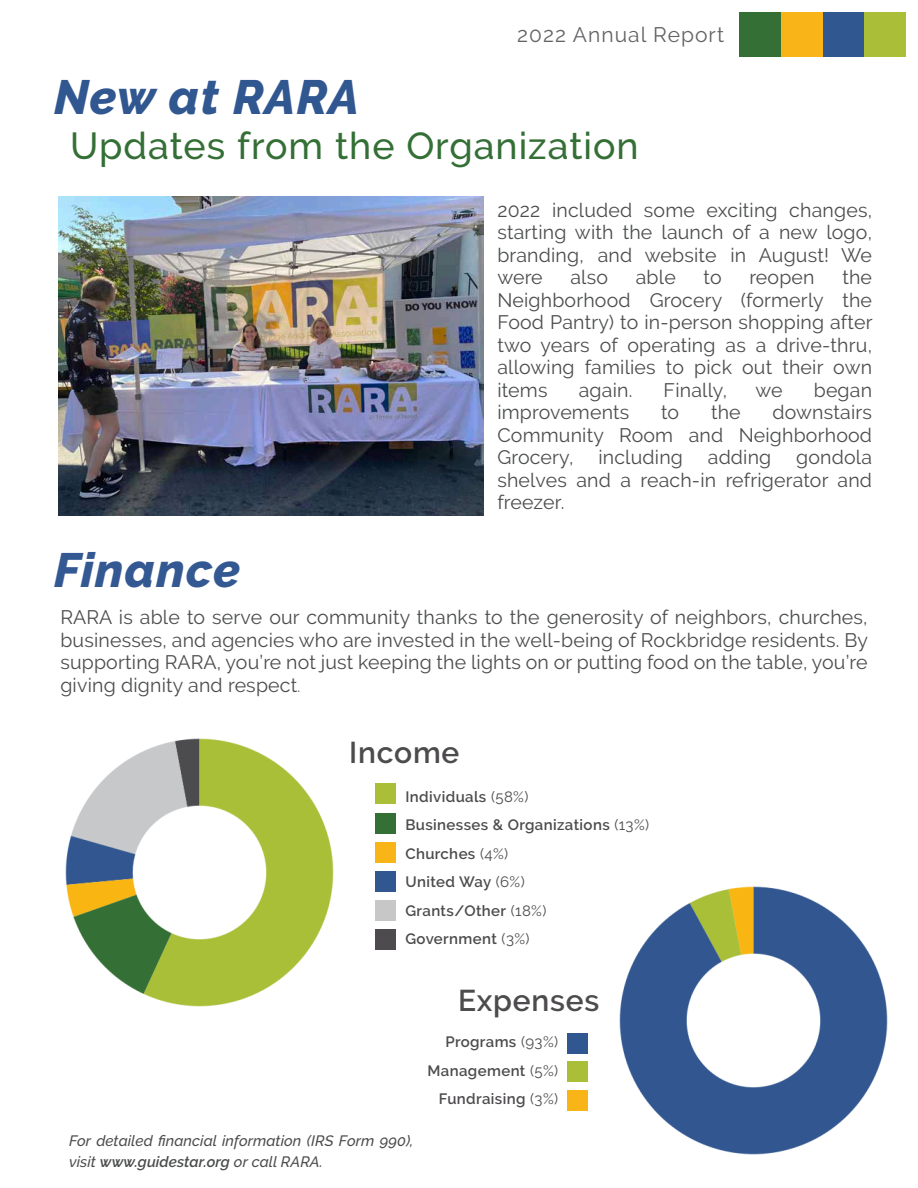
<style>
.page{position:relative;width:918px;height:1188px;background:#fff}
.page>*{position:absolute;margin:0;border:0;box-sizing:border-box;transform-origin:0 0}
.t1{font:italic 800 48px "Raleway";letter-spacing:.015em;color:#315791}
.t2{font:italic 800 48px "Raleway";letter-spacing:.025em;color:#345891}
.t3{font:500 37.5px "Raleway";letter-spacing:.025em;color:#346f36}
.t4{font:600 30px "Raleway";letter-spacing:.025em;color:#4d4b4d}
.t5{font:21px "Raleway";letter-spacing:.05em;color:#636366}
.t6{font:19.5px/22.5px "Raleway";letter-spacing:.01em;color:#4b4c4d;text-align:justify}
.t7{font:600 15px/28.5px "Raleway";letter-spacing:.025em;color:#4d4b4d}
.t8{font:italic 500 15px/21px "Raleway";letter-spacing:.005em;color:#4b4c4d}
.s1{font-size:15px;color:#4d4b4d}
.s2{font-weight:400}
.s3{font-weight:600}
</style>
<div class="page">
<img style="left:65px;top:738px;width:269px;height:269px">
<div style="left:375px;top:871px;width:21px;height:21px;background:#315791"></div>
<div style="left:375px;top:900px;width:21px;height:21px;background:#c8c7c8"></div>
<div style="left:375px;top:929px;width:21px;height:21px;background:#4d4b4d"></div>
<div style="left:375px;top:813px;width:21px;height:21px;background:#346f36"></div>
<div style="left:375px;top:842px;width:21px;height:21px;background:#f9b517"></div>
<div style="left:375px;top:783px;width:21px;height:21px;background:#aabe38"></div>
<img style="left:619px;top:886px;width:269px;height:269px">
<div style="left:567px;top:1033px;width:21px;height:21px;background:#315791"></div>
<div style="left:567px;top:1090px;width:21px;height:21px;background:#f9b517"></div>
<div style="left:567px;top:1061px;width:21px;height:21px;background:#aabe38"></div>
<div style="left:822px;top:12px;width:42px;height:45px;background:#315791"></div>
<div style="left:739px;top:12px;width:42px;height:45px;background:#346f36"></div>
<div style="left:781px;top:12px;width:42px;height:45px;background:#f9b517"></div>
<div style="left:864px;top:12px;width:42px;height:45px;background:#aabe38"></div>
<img style="left:58px;top:196px;width:426px;height:319px">
<h1 class="t1" style="left:54px;top:69px;width:307px">New at RARA</h1>
<p class="t5" style="left:517px;top:23px;width:208px">2022 Annual Report</p>
<h2 class="t3" style="left:70px;top:124px;width:570px">Updates from the Organization</h2>
<h1 class="t2" style="left:54px;top:543px;width:188px">Finance</h1>
<p class="t6" style="left:497px;top:199px;width:376px">2022 included some exciting changes, starting with the launch of a new logo, branding, and website in August! We were</p>
<p class="t6" style="left:497px;top:266px;width:377px;text-indent:345px">the Neighborhood Grocery (formerly the Food Pantry) to in-person shopping after two years of operating as a drive-thru, allowing families to pick out their own items</p>
<p class="t6" style="left:570px;top:266px;width:39px">also</p>
<p class="t6" style="left:636px;top:266px;width:41px">able</p>
<p class="t6" style="left:704px;top:266px;width:20px">to</p>
<p class="t6" style="left:749px;top:266px;width:67px">reopen</p>
<p class="t6" style="left:579px;top:379px;width:55px">again.</p>
<p class="t6" style="left:664px;top:379px;width:65px">Finally,</p>
<p class="t6" style="left:755px;top:379px;width:29px">we</p>
<p class="t6" style="left:814px;top:379px;width:60px">began</p>
<p class="t6" style="left:497px;top:401px;width:134px">improvements</p>
<p class="t6" style="left:661px;top:401px;width:20px">to</p>
<p class="t6" style="left:711px;top:401px;width:31px">the</p>
<p class="t6" style="left:497px;top:401px;width:376px;text-indent:275px">downstairs Community Room and Neighborhood Grocery,</p>
<p class="t6" style="left:497px;top:446px;width:376px;text-indent:299px">gondola shelves and a reach-in refrigerator and freezer.</p>
<p class="t6" style="left:598px;top:446px;width:86px">including</p>
<p class="t6" style="left:708px;top:446px;width:65px">adding</p>
<p class="t6" style="left:60px;top:606px;width:809px">RARA is able to serve our community thanks to the generosity of neighbors, churches, businesses, and agencies who are invested in the well-being of Rockbridge residents. By supporting RARA, you’re not just keeping the lights on or putting food on the table, you’re giving dignity and respect<span class="s1">.</span></p>
<h3 class="t4" style="left:349px;top:735px;width:112px">Income</h3>
<p class="t7" style="left:405px;top:782px;width:245px">Individuals <span class="s2">(58%)<br></span>Businesses &amp; Organizations <span class="s2">(13%)<br></span>Churches <span class="s2">(4%)<br></span>United Way <span class="s2">(6%)<br></span>Grants/Other <span class="s2">(18%)<br></span>Government <span class="s2">(3%)</span></p>
<p class="t8" style="left:69px;top:1130px;width:346px">For detailed financial information (IRS Form 990), visit <span class="s3">www.guidestar.org</span> or call RARA.</p>
<h3 class="t4" style="left:458px;top:984px;width:143px">Expenses</h3>
<p class="t7" style="left:428px;top:1028px;width:132px;text-align:right">Programs <span class="s2">(93%)<br></span>Management <span class="s2">(5%)<br></span>Fundraising <span class="s2">(3%)</span></p>
</div>
